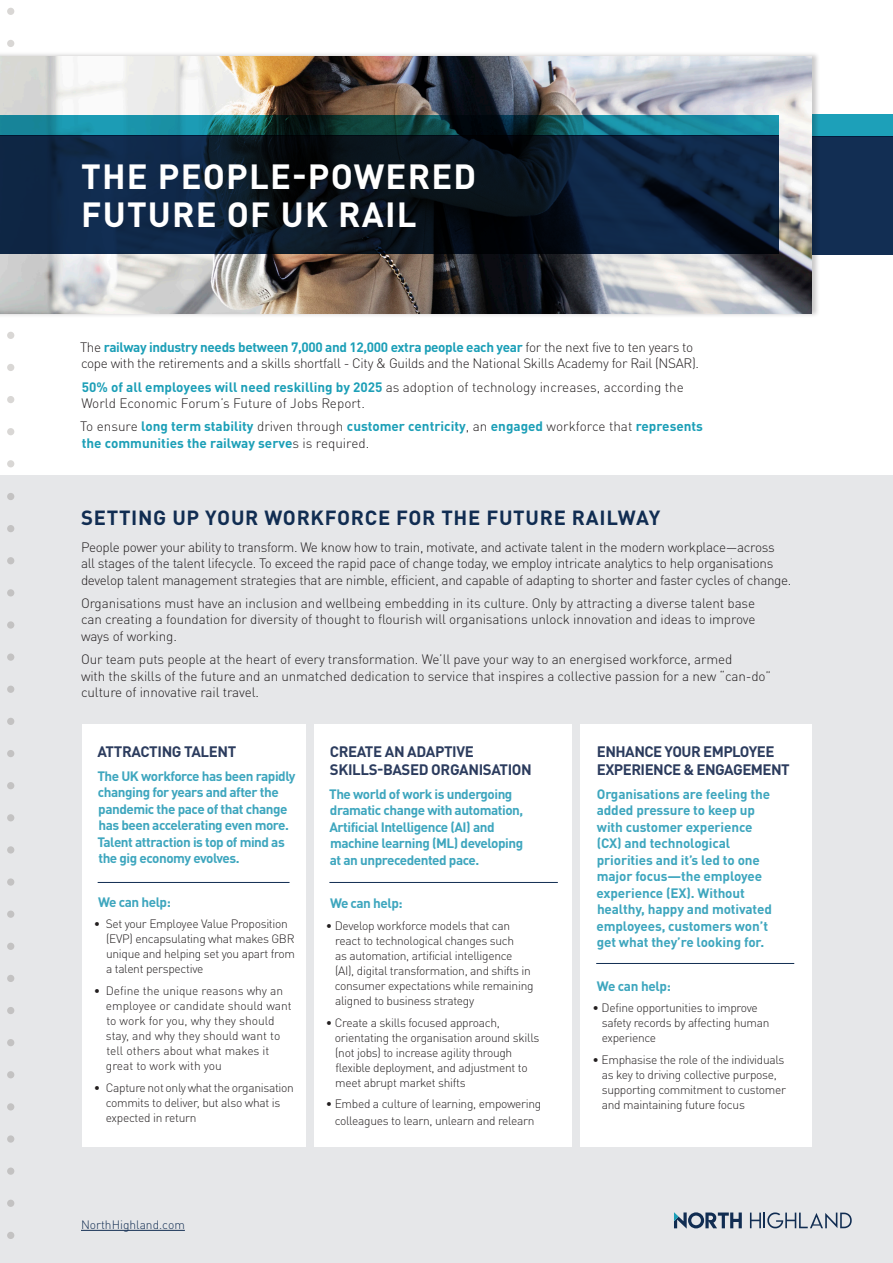
<style>
.page{position:relative;width:893px;height:1263px;background:#fff}
.page>*{position:absolute;margin:0;border:0;box-sizing:border-box;transform-origin:0 0}
.t1{font:700 34.5px/37.5px "DIN Pro";letter-spacing:.035em;color:#fff}
.t2{font:700 20.25px "DIN Pro";letter-spacing:.035em;color:#112d52}
.t3{font:700 15px/18px "DIN Pro";letter-spacing:-.035em;color:#2c3c5e}
.t4{font:300 13.5px/16.5px "DIN Pro";letter-spacing:-.025em;color:#231f20}
.t5{font:700 13.5px/16.5px "DIN Pro";letter-spacing:-.035em;color:#3ea6be}
.t6{font:700 13.5px/16.5px "DIN Pro";letter-spacing:-.01em;color:#3ea6be}
.t7{font:700 13.5px/16.5px "DIN Pro";color:#1c9fb7}
.t8{font:300 13.5px/16.5px "DIN Pro";color:#231f20}
.t9{font:300 12px/15px "DIN Pro";letter-spacing:-.025em;color:#231f20}
.t10{font:300 12px/15px "DIN Pro";color:#231f20}
.t11{font:300 12px "DIN Pro";color:#112d52}
.s1{font-weight:700;color:#1c9fb7}
.s2{font-weight:300;color:#231f20}
</style>
<div class="page">
<div style="left:0;top:476px;width:893px;height:787px;background:#e6e7e9"></div>
<svg style="left:750px;top:1212px;width:102px;height:16px"></svg>
<svg style="left:674px;top:1212px;width:68px;height:17px"></svg>
<div style="left:7px;top:332px;width:7px;height:7px;background:#d9d7d5;border-radius:50%"></div>
<div style="left:7px;top:364px;width:7px;height:7px;background:#d9d7d5;border-radius:50%"></div>
<div style="left:7px;top:396px;width:7px;height:7px;background:#d9d7d5;border-radius:50%"></div>
<div style="left:7px;top:428px;width:7px;height:7px;background:#d9d7d5;border-radius:50%"></div>
<div style="left:7px;top:460px;width:7px;height:7px;background:#d9d7d5;border-radius:50%"></div>
<div style="left:7px;top:8px;width:7px;height:7px;background:#d9d7d5;border-radius:50%"></div>
<div style="left:7px;top:40px;width:7px;height:7px;background:#d9d7d5;border-radius:50%"></div>
<div style="left:7px;top:975px;width:7px;height:7px;background:#c3c2c2;border-radius:50%"></div>
<div style="left:7px;top:1007px;width:7px;height:7px;background:#c3c2c2;border-radius:50%"></div>
<div style="left:7px;top:1039px;width:7px;height:7px;background:#c3c2c2;border-radius:50%"></div>
<div style="left:7px;top:1071px;width:7px;height:7px;background:#c3c2c2;border-radius:50%"></div>
<div style="left:7px;top:1103px;width:7px;height:7px;background:#c3c2c2;border-radius:50%"></div>
<div style="left:7px;top:1135px;width:7px;height:8px;background:#c3c2c2;border-radius:50%"></div>
<div style="left:7px;top:1167px;width:7px;height:8px;background:#c3c2c2;border-radius:50%"></div>
<div style="left:7px;top:1200px;width:7px;height:7px;background:#c3c2c2;border-radius:50%"></div>
<div style="left:7px;top:1232px;width:7px;height:7px;background:#c3c2c2;border-radius:50%"></div>
<div style="left:7px;top:493px;width:7px;height:7px;background:#c3c2c2;border-radius:50%"></div>
<div style="left:7px;top:525px;width:7px;height:7px;background:#c3c2c2;border-radius:50%"></div>
<div style="left:7px;top:557px;width:7px;height:7px;background:#c3c2c2;border-radius:50%"></div>
<div style="left:7px;top:589px;width:7px;height:7px;background:#c3c2c2;border-radius:50%"></div>
<div style="left:7px;top:621px;width:7px;height:8px;background:#c3c2c2;border-radius:50%"></div>
<div style="left:7px;top:653px;width:7px;height:8px;background:#c3c2c2;border-radius:50%"></div>
<div style="left:7px;top:686px;width:7px;height:7px;background:#c3c2c2;border-radius:50%"></div>
<div style="left:7px;top:718px;width:7px;height:7px;background:#c3c2c2;border-radius:50%"></div>
<div style="left:7px;top:750px;width:7px;height:7px;background:#c3c2c2;border-radius:50%"></div>
<div style="left:7px;top:782px;width:7px;height:7px;background:#c3c2c2;border-radius:50%"></div>
<div style="left:7px;top:814px;width:7px;height:7px;background:#c3c2c2;border-radius:50%"></div>
<div style="left:7px;top:846px;width:7px;height:7px;background:#c3c2c2;border-radius:50%"></div>
<div style="left:7px;top:878px;width:7px;height:8px;background:#c3c2c2;border-radius:50%"></div>
<div style="left:7px;top:910px;width:7px;height:8px;background:#c3c2c2;border-radius:50%"></div>
<div style="left:7px;top:943px;width:7px;height:7px;background:#c3c2c2;border-radius:50%"></div>
<div style="left:0;top:51px;width:820px;height:267px;background:#231f20;opacity:.24"></div>
<img style="left:0;top:56px;width:812px;height:257px">
<div style="left:812px;top:115px;width:81px;height:22px;background:#1da0b9"></div>
<svg style="left:0;top:136px;width:779px;height:117px;background:#0b1c30"></svg>
<svg style="left:0;top:115px;width:779px;height:21px;background:#12626e"></svg>
<div style="left:812px;top:137px;width:81px;height:118px;background:#122e53"></div>
<div style="left:82px;top:724px;width:223px;height:423px;background:#fff"></div>
<hr style="left:98px;top:882px;width:192px;height:1px;background:#112d52">
<div style="left:314px;top:724px;width:257px;height:423px;background:#fff"></div>
<hr style="left:329px;top:882px;width:229px;height:1px;background:#112d52">
<div style="left:581px;top:724px;width:231px;height:423px;background:#fff"></div>
<hr style="left:596px;top:963px;width:198px;height:1px;background:#112d52">
<hr style="left:81px;top:1230px;width:104px;height:1px;background:#112d52">
<p class="t1" style="left:81px;top:154px;width:397px">THE PEOPLE-POWERED<br>FUTURE OF UK RAIL</p>
<p class="t4" style="left:80px;top:337px;width:621px">The <span class="s1">railway industry needs between 7,000 and 12,000 extra people each year</span> for the next five to ten years to cope with the retirements and a skills shortfall - City &amp; Guilds and the National Skills Academy for Rail (NSAR).</p>
<p class="t8" style="left:81px;top:377px;width:604px"><span class="s1">50% of all employees will need reskilling by 2025</span> as adoption of technology increases, according the<br>World Economic Forum’s Future of Jobs Report.</p>
<p class="t7" style="left:80px;top:417px;width:624px"><span class="s2">To ensure</span> long term stability <span class="s2">driven through</span> customer centricity<span class="s2">, an</span> engaged <span class="s2">workforce that</span> represents the communities the railway serve<span class="s2">s is required.</span></p>
<p class="t2" style="left:81px;top:501px;width:581px">SETTING UP YOUR WORKFORCE FOR THE FUTURE RAILWAY</p>
<p class="t4" style="left:81px;top:537px;width:712px">People power your ability to transform. We know how to train, motivate, and activate talent in the modern workplace—across all stages of the talent lifecycle. To exceed the rapid pace of change today, we employ intricate analytics to help organisations develop talent management strategies that are nimble, efficient, and capable of adapting to shorter and faster cycles of change.</p>
<p class="t4" style="left:81px;top:593px;width:676px;text-align:justify">Organisations must have an inclusion and wellbeing embedding in its culture. Only by attracting a diverse talent base can creating a foundation for diversity of thought to flourish will organisations unlock innovation and ideas to improve ways of working.</p>
<p class="t4" style="left:81px;top:650px;width:692px">Our team puts people at the heart of every transformation. We’ll pave your way to an energised workforce, armed<br>with the skills of the future and an unmatched dedication to service that inspires a collective passion for a new “can-do” culture of innovative rail travel.</p>
<p class="t3" style="left:98px;top:741px;width:140px">ATTRACTING TALENT</p>
<p class="t5" style="left:97px;top:766px;width:200px">The UK workforce has been rapidly changing for years and after the pandemic the pace of that change has been accelerating even more.<br>Talent attraction is top of mind as the gig economy evolves.</p>
<p class="t5" style="left:98px;top:892px;width:74px">We can help:</p>
<p class="t9" style="left:106px;top:915px;width:190px;text-indent:-12px">• Set your Employee Value Proposition (EVP) encapsulating what makes GBR unique and helping set you apart from a talent perspective</p>
<p class="t10" style="left:106px;top:982px;width:187px;text-indent:-12px">• Define the unique reasons why an employee or candidate should want to work for you, why they should stay, and why they should want to tell others about what makes it great to work with you</p>
<p class="t9" style="left:106px;top:1079px;width:190px;text-indent:-12px">• Capture not only what the organisation commits to deliver, but also what is expected in return</p>
<p class="t3" style="left:330px;top:741px;width:204px">CREATE AN ADAPTIVE<br>SKILLS-BASED ORGANISATION</p>
<p class="t5" style="left:329px;top:784px;width:196px">The world of work is undergoing dramatic change with automation,<br>Artificial Intelligence (AI) and machine learning (ML) developing at an unprecedented pace.</p>
<p class="t5" style="left:330px;top:893px;width:74px">We can help:</p>
<p class="t9" style="left:335px;top:917px;width:200px;text-indent:-9px">• Develop workforce models that can react to technological changes such<br>as automation, artificial intelligence (AI), digital transformation, and shifts in consumer expectations while remaining aligned to business strategy</p>
<p class="t9" style="left:335px;top:1014px;width:206px;text-indent:-9px">• Create a skills focused approach, orientating the organisation around skills (not jobs) to increase agility through flexible deployment, and adjustment to meet abrupt market shifts</p>
<p class="t9" style="left:326px;top:1095px;width:217px;line-height:16.5px;text-align:center">• Embed a culture of learning, empowering colleagues to learn, unlearn and relearn</p>
<p class="t11" style="left:81px;top:1215px;width:105px">NorthHighland.com</p>
<p class="t3" style="left:597px;top:741px;width:194px">ENHANCE YOUR EMPLOYEE<br>EXPERIENCE &amp; ENGAGEMENT</p>
<p class="t6" style="left:597px;top:784px;width:177px">Organisations are feeling the added pressure to keep up with customer experience (CX) and technological priorities and it’s led to one major focus—the employee experience (EX). Without healthy, happy and motivated employees, customers won’t get what they’re looking for.</p>
<p class="t5" style="left:597px;top:976px;width:75px">We can help:</p>
<p class="t9" style="left:602px;top:999px;width:169px;text-indent:-9px">• Define opportunities to improve safety records by affecting human experience</p>
<p class="t9" style="left:602px;top:1051px;width:186px;text-indent:-9px">• Emphasise the role of the individuals as key to driving collective purpose, supporting commitment to customer and maintaining future focus</p>
</div>
